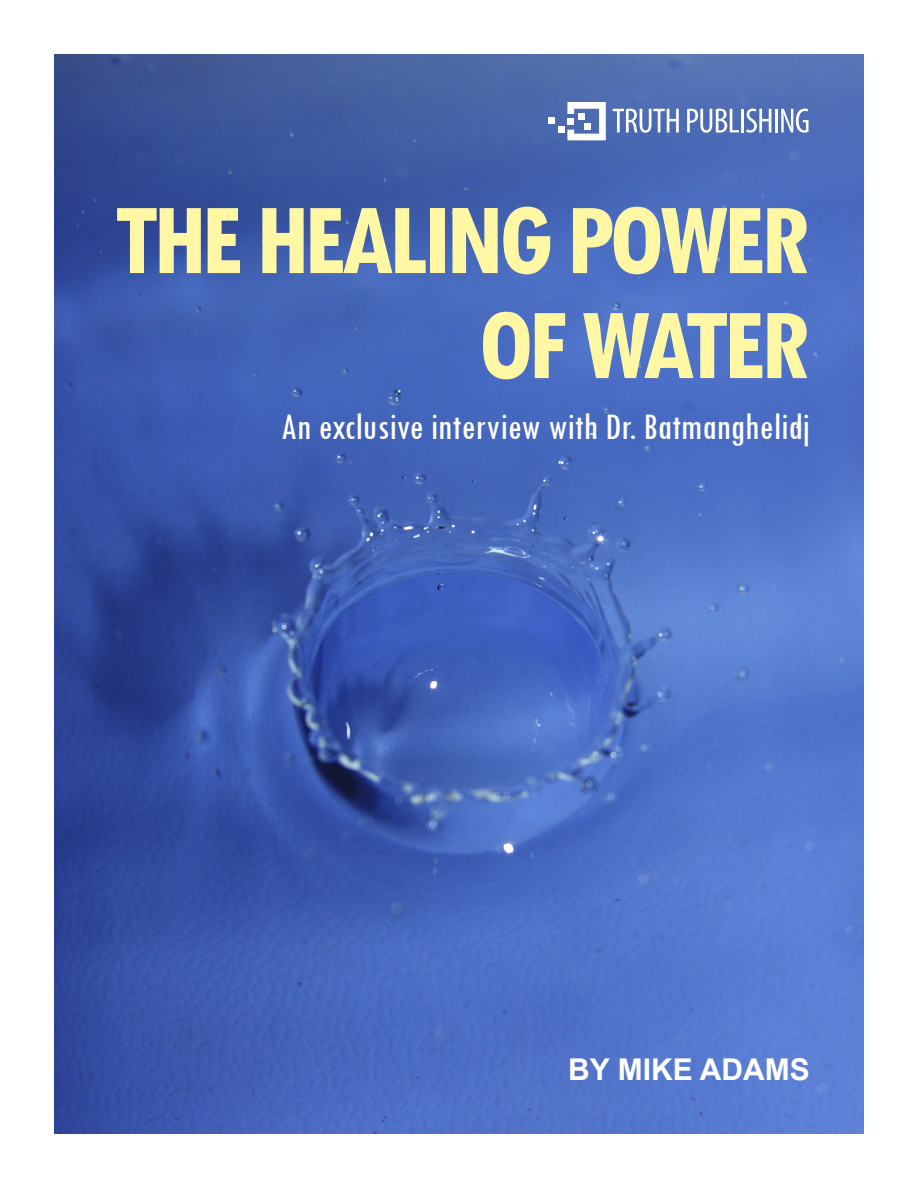
<style>
.page{position:relative;width:918px;height:1188px;background:#fff}
.page>*{position:absolute;margin:0;border:0;box-sizing:border-box;transform-origin:0 0}
.t1{font:700 condensed 106.5px/105px "Tw Cen";letter-spacing:-.05em;color:#fff7a4;text-align:right}
.t2{font:500 condensed 39px "Tw Cen";color:#fff}
.t3{font:700 30px "Arial";color:#fff}
</style>
<div class="page">
<img style="left:54px;top:54px;width:810px;height:1080px">
<svg style="left:613px;top:109px;width:66px;height:24px"></svg>
<svg style="left:687px;top:109px;width:52px;height:24px"></svg>
<hr style="left:741px;top:109px;width:3px;height:23px;background:#fff">
<svg style="left:746px;top:109px;width:25px;height:24px"></svg>
<hr style="left:775px;top:109px;width:3px;height:23px;background:#fff">
<svg style="left:781px;top:109px;width:27px;height:24px"></svg>
<svg style="left:567px;top:102px;width:39px;height:38px"></svg>
<div style="left:567px;top:118px;width:6px;height:7px;background:#fff"></div>
<div style="left:578px;top:113px;width:7px;height:7px;background:#fff"></div>
<div style="left:584px;top:123px;width:7px;height:7px;background:#fff"></div>
<div style="left:559px;top:126px;width:6px;height:7px;background:#fff"></div>
<div style="left:548px;top:118px;width:7px;height:6px;background:#fff"></div>
<h1 class="t1" style="left:114px;top:184px;width:698px">THE HEALING POWER<br>OF WATER</h1>
<p class="t2" style="left:281px;top:403px;width:531px">An exclusive interview with Dr. Batmanghelidj</p>
<p class="t3" style="left:568px;top:1049px;width:243px">BY MIKE ADAMS</p>
</div>
